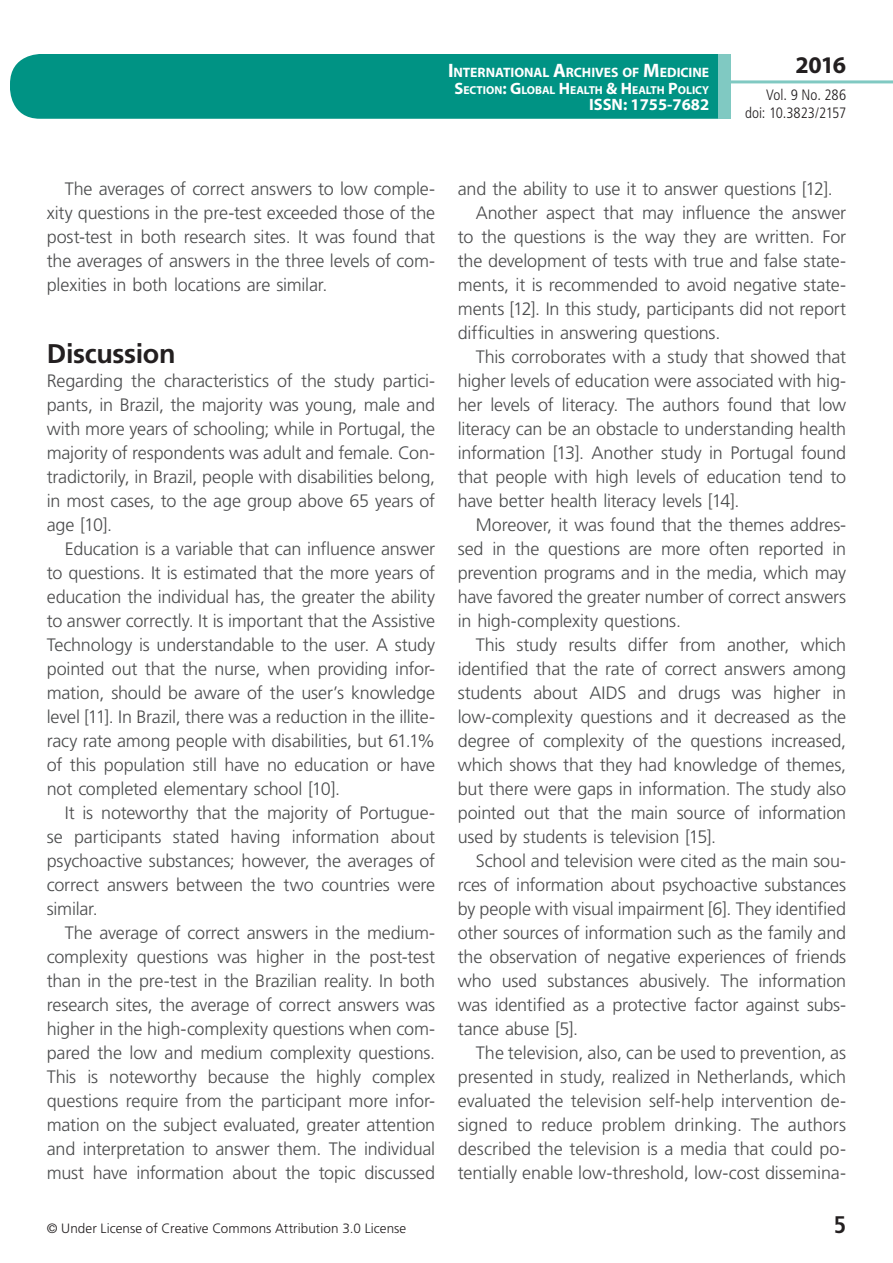
<style>
.page{position:relative;width:893px;height:1263px;background:#fff}
.page>*{position:absolute;margin:0;border:0;box-sizing:border-box;transform-origin:0 0}
.t1{font:700 27px "Frutiger LT Std";letter-spacing:-.015em;color:#231f20}
.t2{font:700 24px "Myriad Pro";color:#231f20}
.t3{font:700 condensed 24px "Frutiger LT Std";color:#231f20}
.t4{font:300 18px/24px "Frutiger LT Std";letter-spacing:-.01em;color:#4b4c4d;text-align:justify}
.t5{font:700 16.5px "Myriad Pro";color:#fff}
.t6{font:300 condensed 15px/18px "Frutiger LT Std";letter-spacing:-.005em;color:#231f20;text-align:right}
.t7{font:700 13.65px "Myriad Pro";letter-spacing:-.005em;color:#fff}
.t8{font:300 13.5px "Frutiger LT Std";letter-spacing:.005em;color:#231f20}
.t9{font:700 11.55px "Myriad Pro";color:#fff}
.s1{font-size:19.5px}
.s2{font-size:16.5px}
</style>
<div class="page">
<div style="left:10px;top:54px;width:775px;height:65px;background:#009384;border-radius:30px"></div>
<div style="left:732px;top:0;width:161px;height:157px;background:#fff"></div>
<hr style="left:730px;top:80px;width:163px;height:3px;background:#80c9c2">
<div style="left:718px;top:54px;width:13px;height:65px;background:#80c9c2"></div>
<p class="t7" style="left:448px;top:64px;width:263px"><span class="s1">I</span>NTERNATIONAL <span class="s1">A</span>RCHIVES OF <span class="s1">M</span>EDICINE</p>
<p class="t9" style="left:454px;top:82px;width:256px"><span class="s2">S</span>ECTION<span class="s2">: G</span>LOBAL <span class="s2">H</span> EALTH <span class="s2">&amp; H</span> EALTH <span class="s2">P</span>OLICY</p>
<p class="t5" style="left:589px;top:94px;width:122px">ISSN: 1755-7682</p>
<h2 class="t2" style="left:795px;top:49px;width:52px">2016</h2>
<p class="t6" style="left:745px;top:86px;width:102px">Vol. 9 No. 286 doi: 10.3823/2157</p>
<p class="t4" style="left:47px;top:177px;width:390px;text-indent:18px">The averages of correct answers to low comple&shy;xity questions in the pre-test exceeded those of the post-test in both research sites. It was found that the averages of answers in the three levels of com&shy;plexities in both locations are similar.</p>
<h1 class="t1" style="left:47px;top:338px;width:130px">Discussion</h1>
<p class="t4" style="left:47px;top:369px;width:390px">Regarding the characteristics of the study partici&shy;pants, in Brazil, the majority was young, male and with more years of schooling; while in Portugal, the majority of respondents was adult and female. Con&shy;tradictorily, in Brazil, people with disabilities belong, in most cases, to the age group above 65 years of age [10].</p>
<p class="t4" style="left:47px;top:537px;width:390px;text-indent:18px">Education is a variable that can influence answer to questions. It is estimated that the more years of education the individual has, the greater the ability to answer correctly. It is important that the Assistive Technology is understandable to the user. A study pointed out that the nurse, when providing infor&shy;mation, should be aware of the user’s knowledge level [11]. In Brazil, there was a reduction in the illite&shy;racy rate among people with disabilities, but 61.1% of this population still have no education or have not completed elementary school [10].</p>
<p class="t4" style="left:47px;top:801px;width:390px;text-indent:18px">It is noteworthy that the majority of Portugue&shy;se participants stated having information about psychoactive substances; however, the averages of correct answers between the two countries were similar.</p>
<p class="t4" style="left:47px;top:921px;width:390px;text-indent:18px">The average of correct answers in the medium&shy;complexity questions was higher in the post-test than in the pre-test in the Brazilian reality. In both research sites, the average of correct answers was higher in the high-complexity questions when com&shy;pared the low and medium complexity questions.<br>This is noteworthy because the highly complex questions require from the participant more infor&shy;mation on the subject evaluated, greater attention and interpretation to answer them. The individual must have information about the topic discussed</p>
<p class="t4" style="left:458px;top:177px;width:376px">and the ability to use it to answer questions [12].</p>
<p class="t4" style="left:476px;top:201px;width:372px">Another aspect that may influence the answer</p>
<p class="t4" style="left:458px;top:225px;width:390px">to the questions is the way they are written. For</p>
<p class="t4" style="left:458px;top:249px;width:390px">the development of tests with true and false state-</p>
<p class="t4" style="left:458px;top:273px;width:390px">ments, it is recommended to avoid negative state-</p>
<p class="t4" style="left:458px;top:297px;width:390px">ments [12]. In this study, participants did not report</p>
<p class="t4" style="left:458px;top:321px;width:264px">difficulties in answering questions.</p>
<p class="t4" style="left:476px;top:345px;width:372px">This corroborates with a study that showed that</p>
<p class="t4" style="left:458px;top:369px;width:390px">higher levels of education were associated with hig-</p>
<p class="t4" style="left:458px;top:393px;width:390px">her levels of literacy. The authors found that low</p>
<p class="t4" style="left:458px;top:417px;width:390px">literacy can be an obstacle to understanding health</p>
<p class="t4" style="left:458px;top:441px;width:390px">information [13]. Another study in Portugal found</p>
<p class="t4" style="left:458px;top:465px;width:390px">that people with high levels of education tend to</p>
<p class="t4" style="left:458px;top:489px;width:283px">have better health literacy levels [14].</p>
<p class="t4" style="left:476px;top:513px;width:372px">Moreover, it was found that the themes addres-</p>
<p class="t4" style="left:458px;top:537px;width:390px">sed in the questions are more often reported in</p>
<p class="t4" style="left:458px;top:561px;width:390px">prevention programs and in the media, which may</p>
<p class="t4" style="left:458px;top:585px;width:390px">have favored the greater number of correct answers</p>
<p class="t4" style="left:458px;top:609px;width:225px">in high-complexity questions.</p>
<p class="t4" style="left:476px;top:633px;width:372px">This study results differ from another, which</p>
<p class="t4" style="left:458px;top:657px;width:390px">identified that the rate of correct answers among</p>
<p class="t4" style="left:458px;top:681px;width:390px">students about AIDS and drugs was higher in</p>
<p class="t4" style="left:458px;top:705px;width:390px">low-complexity questions and it decreased as the</p>
<p class="t4" style="left:458px;top:729px;width:390px">degree of complexity of the questions increased,</p>
<p class="t4" style="left:458px;top:753px;width:390px">which shows that they had knowledge of themes,</p>
<p class="t4" style="left:458px;top:777px;width:390px">but there were gaps in information. The study also</p>
<p class="t4" style="left:458px;top:801px;width:390px">pointed out that the main source of information</p>
<p class="t4" style="left:458px;top:825px;width:260px">used by students is television [15].</p>
<p class="t4" style="left:476px;top:849px;width:372px">School and television were cited as the main sou-</p>
<p class="t4" style="left:458px;top:872px;width:390px">rces of information about psychoactive substances</p>
<p class="t4" style="left:458px;top:896px;width:390px">by people with visual impairment [6]. They identified</p>
<p class="t4" style="left:458px;top:920px;width:390px">other sources of information such as the family and</p>
<p class="t4" style="left:458px;top:944px;width:390px">the observation of negative experiences of friends</p>
<p class="t4" style="left:458px;top:968px;width:390px">who used substances abusively. The information</p>
<p class="t4" style="left:458px;top:992px;width:390px">was identified as a protective factor against subs-</p>
<p class="t4" style="left:458px;top:1016px;width:122px">tance abuse [5].</p>
<p class="t4" style="left:476px;top:1040px;width:372px">The television, also, can be used to prevention, as</p>
<p class="t4" style="left:458px;top:1064px;width:390px">presented in study, realized in Netherlands, which</p>
<p class="t4" style="left:458px;top:1088px;width:390px">evaluated the television self-help intervention de-</p>
<p class="t4" style="left:458px;top:1112px;width:390px">signed to reduce problem drinking. The authors</p>
<p class="t4" style="left:458px;top:1136px;width:390px">described the television is a media that could po-</p>
<p class="t4" style="left:458px;top:1160px;width:390px">tentially enable low-threshold, low-cost dissemina-</p>
<p class="t8" style="left:47px;top:1220px;width:361px">© Under License of Creative Commons Attribution 3.0 License</p>
<h2 class="t3" style="left:834px;top:1210px;width:14px">5</h2>
</div>
